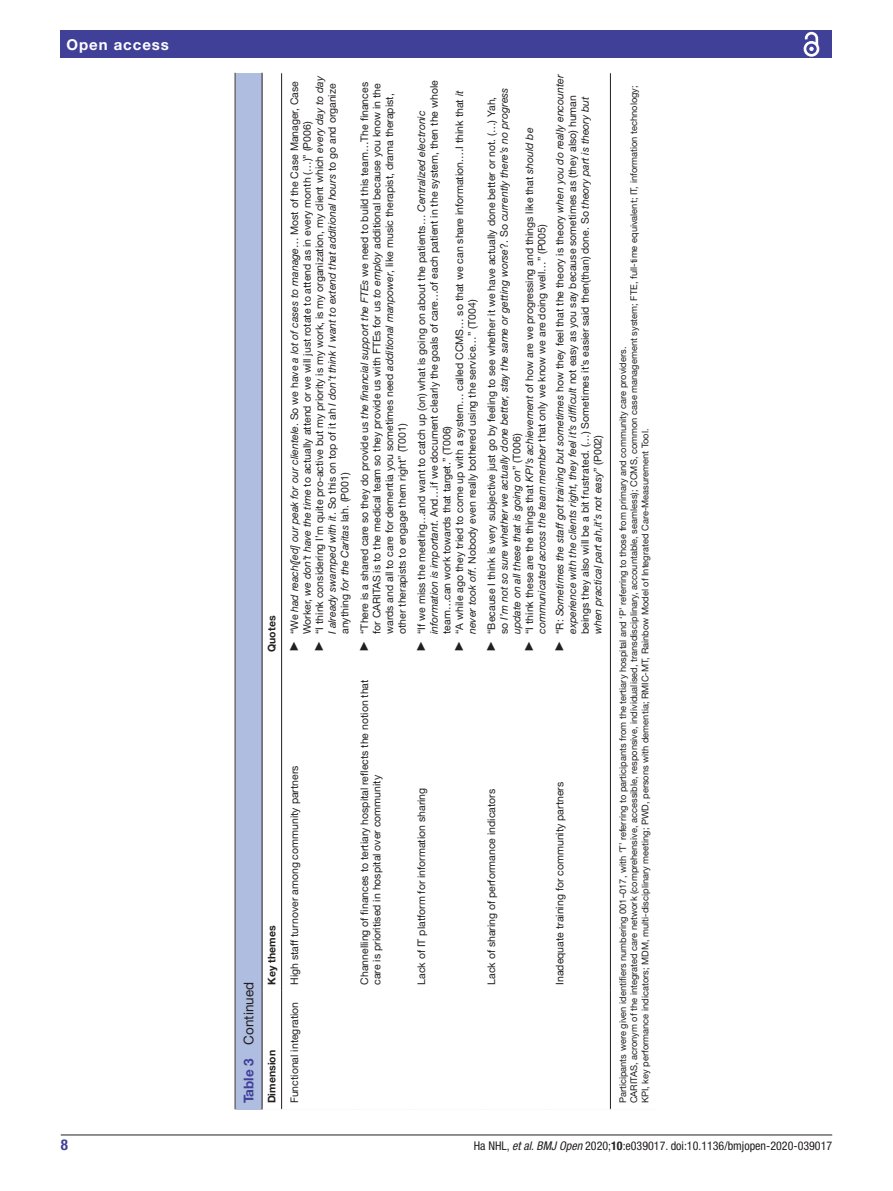
<style>
.page{position:relative;width:893px;height:1191px;background:#fff}
.page>*{position:absolute;margin:0;border:0;box-sizing:border-box;transform-origin:0 0}
.t1{font:700 15px "Helvetica Neue LT Std";letter-spacing:.065em;color:#fff}
.t2{font:700 condensed 15px "Helvetica Neue LT Std";color:#414099}
.t3{font:13.5px "Helvetica Neue LT Std";color:#231f20}
.t4{font:condensed 12px "Helvetica Neue LT Std";color:#231f20}
.t5{font:10.5px/12.6px "Helvetica Neue LT Std";color:#231f20}
.t6{font:italic 10.5px "Helvetica Neue LT Std";letter-spacing:-.005em;color:#231f20}
.t7{font:700 10.5px "Helvetica Neue LT Std";color:#231f20}
.t8{font:9.3px/11.1px "Helvetica Neue LT Std";color:#231f20}
.s1{font-weight:700;color:#414099}
.s2{font-family:"Arial";font-size:12px}
.s3{font-style:italic}
.s4{font-style:normal}
.s5{font-family:"Arial";font-style:normal;font-size:12px}
.s6{font-weight:700}
</style>
<div class="page">
<hr style="left:61px;top:1134px;width:771px;height:1px;background:#231f20">
<div style="left:61px;top:31px;width:771px;height:27px;background:#414099"></div>
<svg style="left:803px;top:31px;width:17px;height:26px"></svg>
<div style="left:253px;top:73px;width:404px;height:1036px;background:#afbde1"></div>
<div style="left:263px;top:73px;width:394px;height:1036px;background:#fff"></div>
<hr style="left:262px;top:990px;width:1px;height:119px;background:#231f20">
<hr style="left:281px;top:990px;width:1px;height:119px;background:#231f20">
<hr style="left:262px;top:658px;width:1px;height:332px;background:#231f20">
<hr style="left:281px;top:658px;width:1px;height:332px;background:#231f20">
<hr style="left:262px;top:73px;width:1px;height:585px;background:#231f20">
<hr style="left:281px;top:73px;width:1px;height:585px;background:#231f20">
<hr style="left:610px;top:658px;width:1px;height:332px;background:#231f20">
<hr style="left:610px;top:73px;width:1px;height:585px;background:#231f20">
<hr style="left:610px;top:990px;width:1px;height:119px;background:#231f20">
<hr style="left:625px;top:73px;width:2px;height:1030px;background:#fff">
<hr style="left:648px;top:73px;width:1px;height:1030px;background:#fff">
<div style="left:236px;top:73px;width:17px;height:1036px;background:#afbde1"></div>
<hr style="left:235px;top:73px;width:1px;height:1036px;background:#231f20">
<h1 class="t1" style="left:66px;top:35px;width:104px">Open access</h1>
<p class="t3" style="left:241px;top:1103px;width:123px;rotate:-90deg"><span class="s1">Table 3</span> Continued</p>
<p class="t7" style="left:265px;top:652px;width:38px;rotate:-90deg">Quotes</p>
<p class="t7" style="left:265px;top:984px;width:61px;rotate:-90deg">Key themes</p>
<p class="t7" style="left:265px;top:1103px;width:55px;rotate:-90deg">Dimension</p>
<p class="t5" style="left:313px;top:652px;width:577px;rotate:-90deg"><span class="s2">►</span> “I think considering I’m quite pro-active but my priority is my work, is my organization, my client which <span class="s3">every day to day</span></p>
<p class="t6" style="left:326px;top:634px;width:552px;rotate:-90deg">I already swamped with it<span class="s4">. So this on top of it ah</span> I don’t think I want to extend that additional hours <span class="s4">to go and organize</span></p>
<p class="t6" style="left:288px;top:652px;width:572px;rotate:-90deg"><span class="s5">►</span> <span class="s4">“We</span> had reach([ed] our peak for our clientele<span class="s4">. So we have</span> a lot of cases to manage<span class="s4">… Most of the Case Manager, Case</span></p>
<p class="t5" style="left:301px;top:634px;width:514px;rotate:-90deg">Worker, <span class="s3">we don’t have the time</span> to actually attend or we will just rotate to attend as in every month (…)” (P006)</p>
<p class="t5" style="left:338px;top:634px;width:163px;rotate:-90deg">anything <span class="s3">for the Caritas</span> lah. (P001)</p>
<p class="t5" style="left:288px;top:984px;width:221px;rotate:-90deg">High staff turnover among community partners</p>
<p class="t5" style="left:288px;top:1103px;width:103px;rotate:-90deg">Functional integration</p>
<p class="t5" style="left:358px;top:634px;width:553px;text-indent:-18px;rotate:-90deg"><span class="s2">►</span> “There is a shared care so they do provide us <span class="s3">the financial support the FTEs</span> we need to build this team…The finances for CARITAS is to the medical team so they provide us with FTEs for us <span class="s3">to employ</span> additional because you know in the wards and all to care for dementia you sometimes need <span class="s3">additional manpower</span>, like music therapist, drama therapist, other therapists to engage them right” (T001)</p>
<p class="t5" style="left:428px;top:634px;width:555px;rotate:-90deg"><span class="s3">information is important</span>. And…if we document clearly the goals of care…of each patient in the system, then the whole</p>
<p class="t5" style="left:453px;top:652px;width:563px;rotate:-90deg"><span class="s2">►</span> “A while ago they tried to come up with a system… called CCMS… so that we can share information.…I think that <span class="s3">it</span></p>
<p class="t5" style="left:415px;top:652px;width:543px;rotate:-90deg"><span class="s2">►</span> “If we miss the meeting…and want to catch up (on) what is going on about the patients… <span class="s3">Centralized electronic</span></p>
<p class="t5" style="left:466px;top:634px;width:336px;rotate:-90deg"><span class="s3">never took off</span>. Nobody even really bothered using the service…” (T004)</p>
<p class="t5" style="left:440px;top:634px;width:210px;rotate:-90deg">team…can work towards that target.” (T006)</p>
<p class="t5" style="left:358px;top:984px;width:307px;rotate:-90deg">Channelling of finances to tertiary hospital reflects the notion that care is prioritised in hospital over community</p>
<p class="t5" style="left:415px;top:984px;width:199px;rotate:-90deg">Lack of IT platform for information sharing</p>
<p class="t5" style="left:553px;top:634px;width:561px;text-indent:-18px;rotate:-90deg"><span class="s2">►</span> “R: <span class="s3">Sometimes the staff got training but sometimes</span> how they feel that the theory is theory <span class="s3">when you do really encounter experience with the clients right, they feel it’s difficult</span> not easy as you say because sometimes as (they also) human beings they also will be a bit frustrated. (…) Sometimes it’s easier said then(than) done. So <span class="s3">theory part is theory but when practical part ah,it’s not easy</span>” (P002)</p>
<p class="t8" style="left:617px;top:1103px;width:1019px;rotate:-90deg">Participants were given identifiers numbering 001–017, with ‘T’ referring to participants from the tertiary hospital and ‘P’ referring to those from primary and community care providers.<br>CARITAS, acronym of the integrated care network (comprehensive, accessible, responsive, individualised, transdisciplinary, accountable, seamless); CCMS, common case management system; FTE, full-time equivalent; IT, information technology;<br>KPI, key performance indicators; MDM, multi-disciplinary meeting; PWD, persons with dementia; RMIC-MT, Rainbow Model of Integrated Care-Measurement Tool.</p>
<p class="t5" style="left:485px;top:652px;width:557px;rotate:-90deg"><span class="s2">►</span> “Because I think is very subjective just go by feeling to see whether it we have actually done better or not. (…) Yah,</p>
<p class="t6" style="left:498px;top:634px;width:548px;rotate:-90deg"><span class="s4">so</span> I’m not so sure whether we actually done better, stay the same or getting worse<span class="s4">?. So</span> currently there’s no progress</p>
<p class="t5" style="left:523px;top:652px;width:526px;rotate:-90deg"><span class="s2">►</span> “I think these are the things that <span class="s3">KPI’s achievement</span> of how are we progressing and things like that <span class="s3">should be</span></p>
<p class="t5" style="left:535px;top:634px;width:411px;rotate:-90deg"><span class="s3">communicated across the team member</span> that only we know we are doing well…” (P005)</p>
<p class="t6" style="left:510px;top:634px;width:202px;rotate:-90deg">update on all these that is going on<span class="s4">” (T006)</span></p>
<p class="t5" style="left:553px;top:984px;width:204px;rotate:-90deg">Inadequate training for community partners</p>
<p class="t5" style="left:485px;top:984px;width:197px;rotate:-90deg">Lack of sharing of performance indicators</p>
<h1 class="t2" style="left:61px;top:1135px;width:9px">8</h1>
<p class="t4" style="left:474px;top:1138px;width:360px">Ha NHL, <span class="s3">et al</span>. <span class="s3">BMJ Open</span> 2020;<span class="s6">10</span>:e039017. doi:10.1136/bmjopen-2020-039017</p>
</div>
